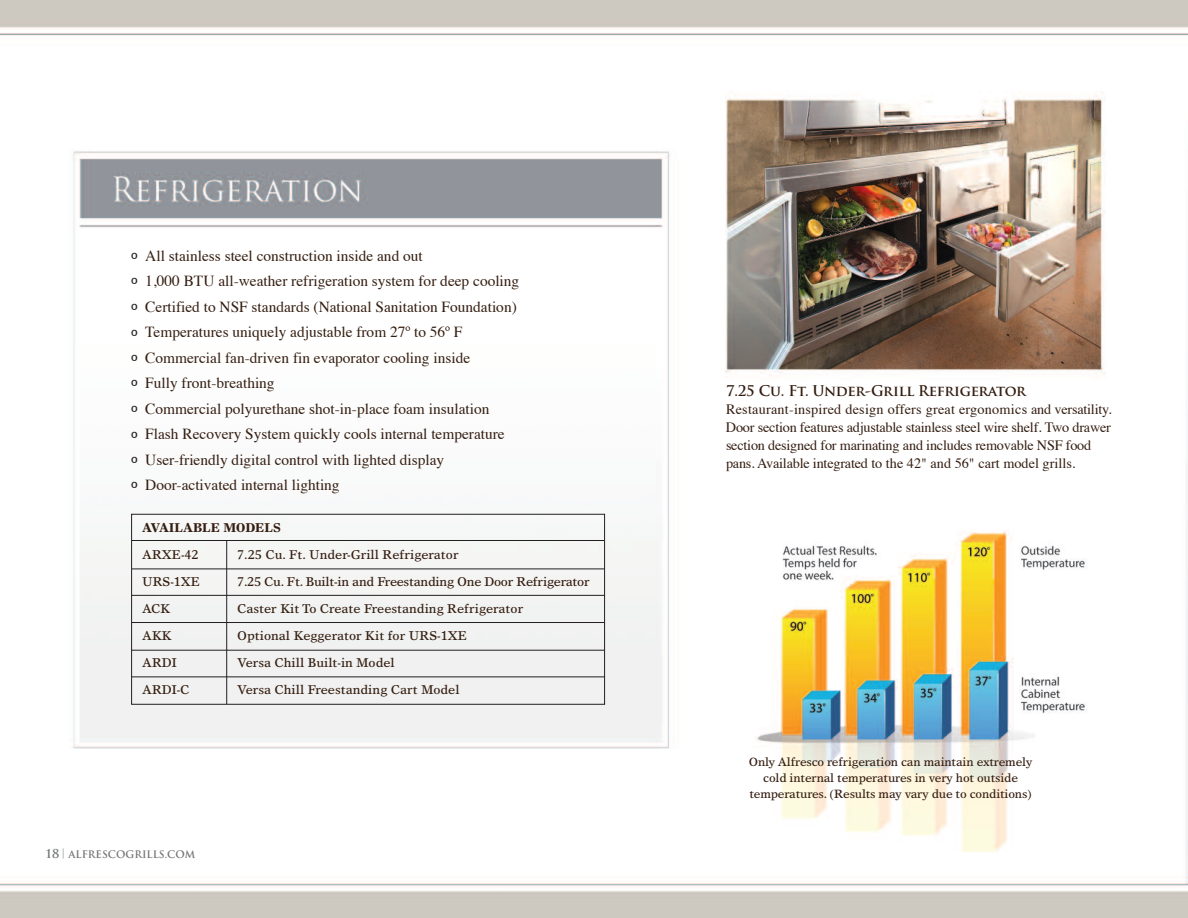
<style>
.page{position:relative;width:1188px;height:918px;background:#fff}
.page>*{position:absolute;margin:0;border:0;box-sizing:border-box;transform-origin:0 0}
.t1{font:18px/25.5px "Helvetica";color:#231f20}
.t2{font:15.3px/25.5px "Times";color:#341d10}
.t3{font:700 14.4px "Trajan Pro";letter-spacing:-.02em;color:#341d10}
.t4{font:14.25px/18px "Times";letter-spacing:-.015em;color:#341d10}
.t5{font:12.75px/27px "Times Europa";color:#341d10}
.t6{font:700 12.75px "Times Europa";color:#341d10}
.t7{font:12px/15.8px "Times Europa";letter-spacing:-.015em;color:#341d10;text-align:center}
.t8{font:700 10.2px "Trajan Pro";color:#737474}
.t9{font:700 10.2px "Trajan Pro";color:#8f939a}
.s1{font-size:12px}
</style>
<div class="page">
<img style="left:0;top:0;width:1188px;height:918px">
<div style="left:131px;top:514px;width:474px;height:191px;border:1px solid #231f20"></div>
<hr style="left:132px;top:540px;width:472px;height:1px;background:#231f20">
<hr style="left:132px;top:569px;width:473px;height:1px;background:#231f20">
<hr style="left:131px;top:595px;width:474px;height:1px;background:#231f20">
<hr style="left:226px;top:541px;width:1px;height:163px;background:#231f20">
<hr style="left:132px;top:622px;width:473px;height:1px;background:#231f20">
<hr style="left:132px;top:650px;width:473px;height:1px;background:#231f20">
<hr style="left:132px;top:676px;width:473px;height:1px;background:#231f20">
<p class="t1" style="left:131px;top:248px;width:8px">º º</p>
<p class="t1" style="left:131px;top:299px;width:8px">º</p>
<p class="t1" style="left:131px;top:326px;width:8px">º</p>
<p class="t1" style="left:131px;top:351px;width:8px">º</p>
<p class="t1" style="left:131px;top:376px;width:8px;text-align:justify">º º º º º</p>
<p class="t2" style="left:145px;top:244px;width:376px">All stainless steel construction inside and out<br>1,000 BTU all-weather refrigeration system for deep cooling Certified to NSF standards (National Sanitation Foundation)<br>Temperatures uniquely adjustable from 27º to 56º F Commercial fan-driven fin evaporator cooling inside<br>Fully front-breathing<br>Commercial polyurethane shot-in-place foam insulation Flash Recovery System quickly cools internal temperature User-friendly digital control with lighted display Door-activated internal lighting</p>
<p class="t6" style="left:142px;top:523px;width:140px">AVAILABLE MODELS</p>
<p class="t5" style="left:142px;top:542px;width:60px">ARXE-42<br>URS-1XE<br>ACK<br>AKK<br>ARDI<br>ARDI-C</p>
<p class="t5" style="left:237px;top:542px;width:354px">7.25 Cu. Ft. Under-Grill Refrigerator<br>7.25 Cu. Ft. Built-in and Freestanding One Door Refrigerator Caster Kit To Create Freestanding Refrigerator<br>Optional Keggerator Kit for URS-1XE<br>Versa Chill Built-in Model<br>Versa Chill Freestanding Cart Model</p>
<p class="t9" style="left:61px;top:846px;width:7px">|</p>
<p class="t8" style="left:45px;top:849px;width:152px"><span class="s1">18</span> ALFRESCOGRILLS.COM</p>
<p class="t3" style="left:726px;top:383px;width:302px">7.25 Cu. Ft. Under-Grill Refrigerator</p>
<p class="t4" style="left:726px;top:402px;width:387px">Restaurant-inspired design offers great ergonomics and versatility.<br>Door section features adjustable stainless steel wire shelf. Two drawer section designed for marinating and includes removable NSF food pans. Available integrated to the 42" and 56" cart model grills.</p>
<p class="t7" style="left:749px;top:755px;width:285px">Only Alfresco refrigeration can maintain extremely cold internal temperatures in very hot outside temperatures. (Results may vary due to conditions)</p>
</div>
